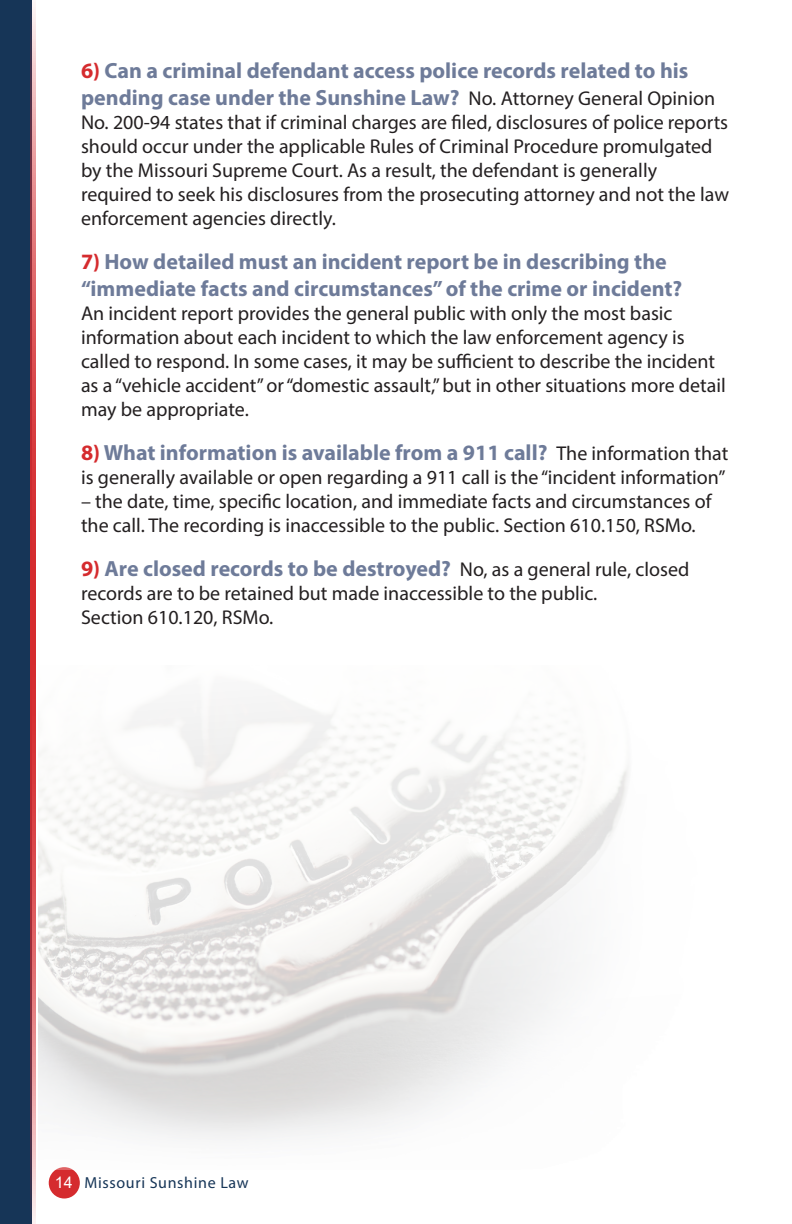
<style>
.page{position:relative;width:792px;height:1224px;background:#fff}
.page>*{position:absolute;margin:0;border:0;box-sizing:border-box;transform-origin:0 0}
.Body_PP{font:700 22px/26.4px "Myriad Pro";color:#6e7b99}
.Body_PP-2{font:20px/24px "Myriad Pro";color:#231f20}
.t1{font:16px "Myriad Pro";letter-spacing:.04em;color:#163557}
.s1{color:#d52b2e}
.s2{font-weight:400;font-size:20px;color:#231f20}
.s3{font-family:"Arial";color:#fff}
</style>
<div class="page">
<div style="left:0;top:0;width:31px;height:1224px;background:#163557"></div>
<div style="left:52px;top:1170px;width:25px;height:26px;background:#d52b2e;border-radius:50%"></div>
<div style="left:49px;top:1167px;width:31px;height:32px;border:6px solid #d52b2e;border-radius:50%"></div>
<svg style="left:30px;top:0;width:6px;height:1224px;background:#c9585e"></svg>
<img style="left:38px;top:701px;width:590px;height:469px">
<p class="Body_PP" style="left:81px;top:57px;width:636px"><span class="s1">6)</span> Can a criminal defendant access police records related to his pending case under the Sunshine Law? <span class="s2">No. Attorney General Opinion</span></p>
<p class="Body_PP-2" style="left:81px;top:110px;width:650px">No. 200-94 states that if criminal charges are filed, disclosures of police reports should occur under the applicable Rules of Criminal Procedure promulgated by the Missouri Supreme Court. As a result, the defendant is generally required to seek his disclosures from the prosecuting attorney and not the law enforcement agencies directly.</p>
<p class="Body_PP" style="left:81px;top:248px;width:603px"><span class="s1">7)</span> How detailed must an incident report be in describing the “immediate facts and circumstances” of the crime or incident?</p>
<p class="Body_PP-2" style="left:81px;top:301px;width:646px">An incident report provides the general public with only the most basic information about each incident to which the law enforcement agency is called to respond. In some cases, it may be sufficient to describe the incident as a “vehicle accident” or “domestic assault,” but in other situations more detail may be appropriate.</p>
<p class="Body_PP" style="left:81px;top:439px;width:649px"><span class="s1">8)</span> What information is available from a 911 call? <span class="s2">The information that</span></p>
<p class="Body_PP-2" style="left:81px;top:465px;width:646px">is generally available or open regarding a 911 call is the “incident information”</p>
<p class="Body_PP-2" style="left:81px;top:489px;width:632px">– the date, time, specific location, and immediate facts and circumstances of the call. The recording is inaccessible to the public. Section 610.150, RSMo.</p>
<p class="Body_PP" style="left:81px;top:555px;width:610px"><span class="s1">9)</span> Are closed records to be destroyed? <span class="s2">No, as a general rule, closed</span></p>
<p class="Body_PP-2" style="left:81px;top:581px;width:518px">records are to be retained but made inaccessible to the public.<br>Section 610.120, RSMo.</p>
<p class="t1" style="left:55px;top:1173px;width:195px"><span class="s3">14</span> Missouri Sunshine Law</p>
</div>
